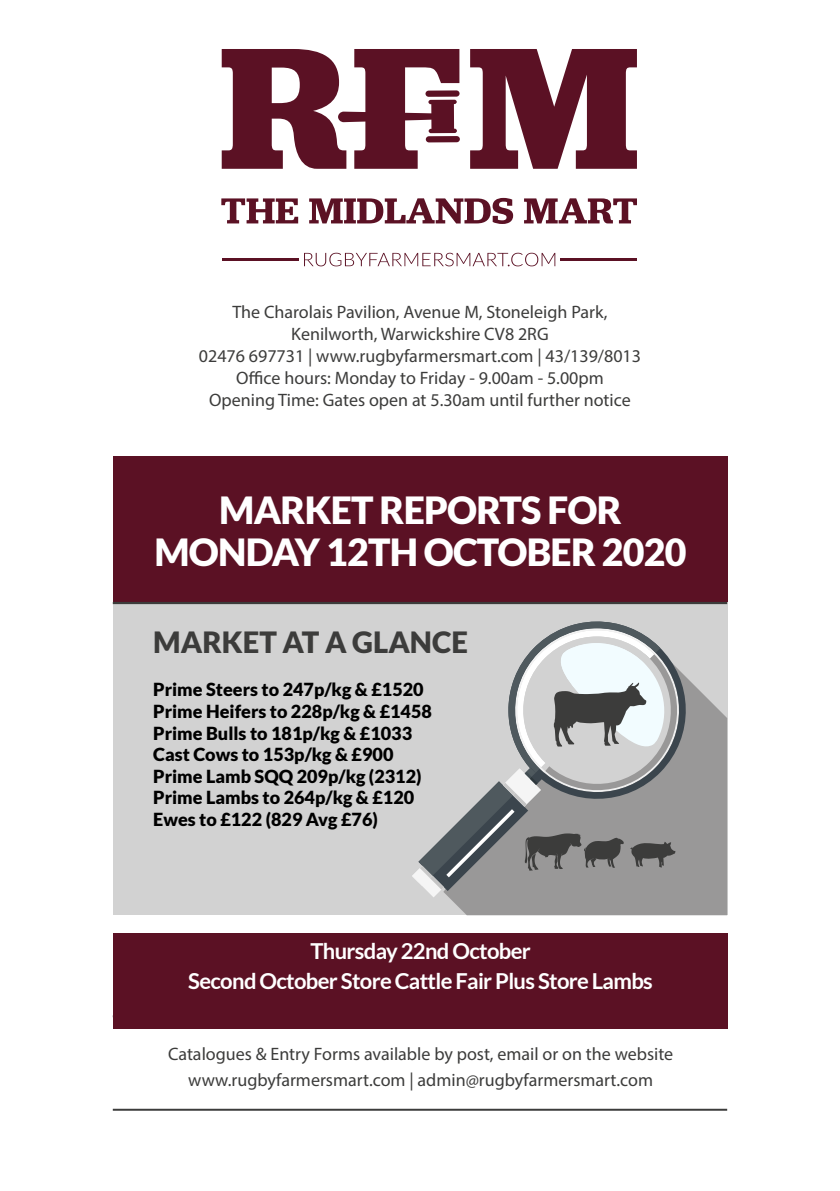
<style>
.page{position:relative;width:840px;height:1191px;background:#fff}
.page>*{position:absolute;margin:0;border:0;box-sizing:border-box;transform-origin:0 0}
.t1{font:900 37.4px/42px "Lato";letter-spacing:-.02em;color:#fff;text-align:center}
.t2{font:900 29.2px "Lato";color:#3c3c3b}
.t3{font:700 22px/30px "Lato";letter-spacing:-.03em;color:#fff;text-align:center}
.t4{font:18px/22px "Myriad Pro";color:#3c3c3b;text-align:center}
.t5{font:900 18px/21.6px "Lato";color:#000}
</style>
<div class="page">
<div style="left:113px;top:594px;width:613px;height:321px;background:#d2d2d2"></div>
<div style="left:449px;top:685px;width:277px;height:230px;background:#999898"></div>
<div style="left:113px;top:456px;width:613px;height:146px;background:#5b1124"></div>
<hr style="left:113px;top:602px;width:613px;height:2px;background:#3c3c3b">
<hr style="left:113px;top:1108px;width:613px;height:2px;background:#3c3c3b">
<svg style="left:412px;top:621px;width:282px;height:276px"></svg>
<svg style="left:304px;top:253px;width:251px;height:13px"></svg>
<svg style="left:221px;top:49px;width:415px;height:120px;fill:#5b1124"></svg>
<svg style="left:221px;top:198px;width:415px;height:26px"></svg>
<hr style="left:221px;top:258px;width:77px;height:2px;background:#5b1124">
<hr style="left:560px;top:258px;width:76px;height:2px;background:#5b1124">
<div style="left:113px;top:933px;width:614px;height:95px;background:#5b1124"></div>
<p class="t4" style="left:199px;top:300px;width:443px">The Charolais Pavilion, Avenue M, Stoneleigh Park, Kenilworth, Warwickshire CV8 2RG<br>02476 697731 | www.rugbyfarmersmart.com | 43/139/8013<br>Office hours: Monday to Friday - 9.00am - 5.00pm<br>Opening Time: Gates open at 5.30am until further notice</p>
<h1 class="t1" style="left:154px;top:488px;width:533px">MARKET REPORTS FOR<br>MONDAY 12TH OCTOBER 2020</h1>
<h2 class="t2" style="left:153px;top:625px;width:316px">MARKET AT A GLANCE</h2>
<p class="t5" style="left:153px;top:678px;width:280px">Prime Steers to 247p/kg &amp; £1520<br>Prime Heifers to 228p/kg &amp; £1458<br>Prime Bulls to 181p/kg &amp; £1033<br>Cast Cows to 153p/kg &amp; £900<br>Prime Lamb SQQ 209p/kg (2312)<br>Prime Lambs to 264p/kg &amp; £120<br>Ewes to £122 (829 Avg £76)</p>
<p class="t3" style="left:188px;top:935px;width:466px">Thursday 22nd October<br>Second October Store Cattle Fair Plus Store Lambs</p>
<p class="t4" style="left:168px;top:1040px;width:506px;line-height:26px">Catalogues &amp; Entry Forms available by post, email or on the website www.rugbyfarmersmart.com | admin@rugbyfarmersmart.com</p>
</div>
